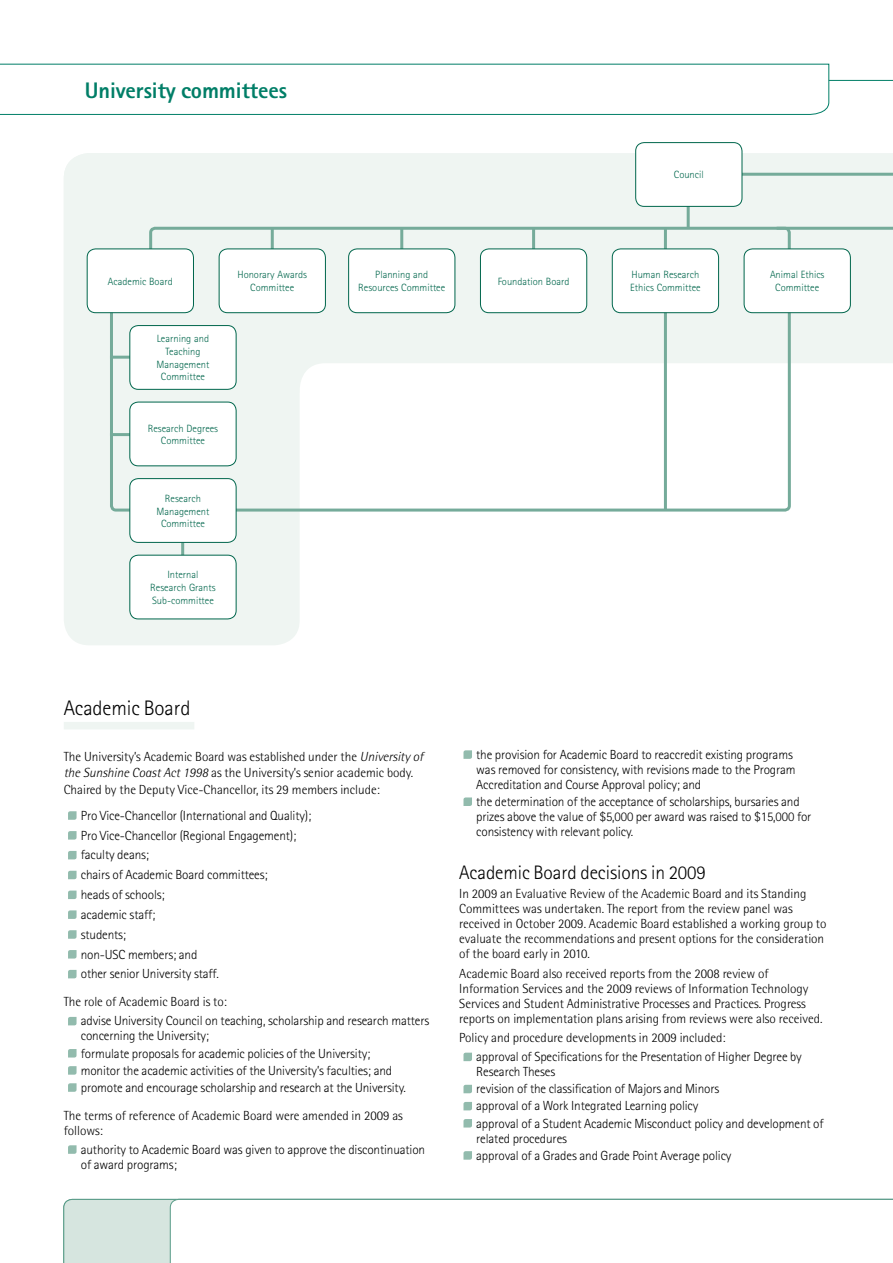
<style>
.page{position:relative;width:893px;height:1263px;background:#fff}
.page>*{position:absolute;margin:0;border:0;box-sizing:border-box;transform-origin:0 0}
.t1{font:800 22.5px "Rotis Sans Serif";letter-spacing:-.005em;color:#007e67}
.t2{font:300 21px "Rotis Sans Serif";letter-spacing:-.005em;color:#000}
.t3{font:300 19.5px "Rotis Sans Serif";letter-spacing:-.005em;color:#000}
.t4{font:300 13.2px/19.8px "Rotis Sans Serif";letter-spacing:-.01em;color:#000}
.t5{font:300 13.2px/15px "Rotis Semi Sans";color:#000}
.t6{font:300 10.5px/12.6px "Rotis Sans Serif";color:#00664c;text-align:center}
.s1{font-style:italic}
</style>
<div class="page">
<div style="left:64px;top:153px;width:236px;height:492px;background:#eff5f2;border-radius:26px"></div>
<div style="left:64px;top:153px;width:829px;height:210px;background:#eff5f2"></div>
<hr style="left:0;top:80px;width:893px;height:1px;background:#007e67">
<svg style="left:0;top:63px;width:830px;height:52px"></svg>
<div style="left:64px;top:722px;width:130px;height:7px;background:#eff5f2"></div>
<svg style="left:68px;top:811px;width:9px;height:9px"></svg>
<svg style="left:68px;top:831px;width:9px;height:8px"></svg>
<svg style="left:68px;top:851px;width:9px;height:8px"></svg>
<svg style="left:68px;top:871px;width:9px;height:8px"></svg>
<svg style="left:68px;top:890px;width:9px;height:9px"></svg>
<svg style="left:68px;top:910px;width:9px;height:9px"></svg>
<svg style="left:68px;top:930px;width:9px;height:9px"></svg>
<svg style="left:68px;top:950px;width:9px;height:8px"></svg>
<svg style="left:68px;top:970px;width:9px;height:8px"></svg>
<svg style="left:68px;top:1017px;width:9px;height:8px"></svg>
<svg style="left:68px;top:1049px;width:9px;height:8px"></svg>
<svg style="left:68px;top:1066px;width:9px;height:9px"></svg>
<svg style="left:68px;top:1083px;width:9px;height:9px"></svg>
<svg style="left:68px;top:1145px;width:9px;height:9px"></svg>
<svg style="left:463px;top:750px;width:9px;height:9px"></svg>
<svg style="left:463px;top:797px;width:9px;height:9px"></svg>
<svg style="left:463px;top:1053px;width:9px;height:8px"></svg>
<svg style="left:463px;top:1085px;width:9px;height:8px"></svg>
<svg style="left:463px;top:1102px;width:9px;height:8px"></svg>
<svg style="left:463px;top:1119px;width:9px;height:8px"></svg>
<svg style="left:463px;top:1151px;width:9px;height:9px"></svg>
<div style="left:64px;top:1199px;width:106px;height:64px;background:#d6e5df"></div>
<svg style="left:170px;top:1199px;width:723px;height:64px"></svg>
<hr style="left:719px;top:173px;width:174px;height:3px;background:#75ab9a">
<svg style="left:108px;top:63px;width:684px;height:450px"></svg>
<hr style="left:687px;top:200px;width:3px;height:28px;background:#75ab9a">
<hr style="left:181px;top:539px;width:3px;height:29px;background:#75ab9a">
<hr style="left:400px;top:228px;width:3px;height:30px;background:#75ab9a">
<hr style="left:532px;top:228px;width:3px;height:27px;background:#75ab9a">
<hr style="left:664px;top:228px;width:3px;height:282px;background:#75ab9a">
<hr style="left:110px;top:356px;width:22px;height:3px;background:#75ab9a">
<hr style="left:110px;top:433px;width:23px;height:3px;background:#75ab9a">
<hr style="left:271px;top:227px;width:3px;height:30px;background:#75ab9a">
<svg style="left:774px;top:225px;width:119px;height:35px"></svg>
<div style="left:636px;top:143px;width:106px;height:63px;background:#fff;border-radius:9px"></div>
<div style="left:635px;top:142px;width:107px;height:65px;border:1px solid #00664c;border-radius:9px"></div>
<div style="left:349px;top:249px;width:106px;height:64px;background:#fff;border-radius:9px"></div>
<div style="left:348px;top:249px;width:107px;height:64px;border:1px solid #00664c;border-radius:9px"></div>
<div style="left:480px;top:249px;width:107px;height:64px;background:#fff;border-radius:9px"></div>
<div style="left:480px;top:249px;width:107px;height:64px;border:1px solid #00664c;border-radius:9px"></div>
<div style="left:612px;top:249px;width:107px;height:64px;background:#fff;border-radius:9px"></div>
<div style="left:612px;top:249px;width:107px;height:64px;border:1px solid #00664c;border-radius:9px"></div>
<div style="left:744px;top:249px;width:106px;height:64px;background:#fff;border-radius:9px"></div>
<div style="left:744px;top:249px;width:107px;height:64px;border:1px solid #00664c;border-radius:9px"></div>
<div style="left:130px;top:326px;width:106px;height:63px;background:#fff;border-radius:9px"></div>
<div style="left:130px;top:325px;width:106px;height:64px;border:1px solid #00664c;border-radius:9px"></div>
<div style="left:130px;top:402px;width:106px;height:64px;background:#fff;border-radius:9px"></div>
<div style="left:130px;top:402px;width:106px;height:64px;border:1px solid #00664c;border-radius:9px"></div>
<div style="left:219px;top:249px;width:106px;height:64px;background:#fff;border-radius:9px"></div>
<div style="left:219px;top:249px;width:107px;height:64px;border:1px solid #00664c;border-radius:9px"></div>
<div style="left:130px;top:479px;width:106px;height:63px;background:#fff;border-radius:9px"></div>
<div style="left:130px;top:478px;width:106px;height:65px;border:1px solid #00664c;border-radius:9px"></div>
<div style="left:130px;top:555px;width:106px;height:64px;background:#fff;border-radius:9px"></div>
<div style="left:130px;top:555px;width:106px;height:64px;border:1px solid #00664c;border-radius:9px"></div>
<div style="left:87px;top:249px;width:106px;height:64px;background:#fff;border-radius:9px"></div>
<div style="left:87px;top:249px;width:107px;height:64px;border:1px solid #00664c;border-radius:9px"></div>
<h1 class="t1" style="left:85px;top:76px;width:204px">University committees</h1>
<p class="t6" style="left:108px;top:275px;width:66px">Academic Board</p>
<p class="t6" style="left:157px;top:333px;width:54px">Learning and<br>Teaching<br>Management<br>Committee</p>
<p class="t6" style="left:148px;top:422px;width:72px">Research Degrees<br>Committee</p>
<p class="t6" style="left:157px;top:492px;width:54px">Research<br>Management<br>Committee</p>
<p class="t6" style="left:150px;top:569px;width:67px">Internal<br>Research Grants<br>Sub-committee</p>
<p class="t6" style="left:237px;top:269px;width:71px">Honorary Awards<br>Committee</p>
<p class="t6" style="left:674px;top:169px;width:31px">Council</p>
<p class="t6" style="left:358px;top:269px;width:88px">Planning and<br>Resources Committee</p>
<p class="t6" style="left:498px;top:275px;width:73px">Foundation Board</p>
<p class="t6" style="left:630px;top:269px;width:72px;text-align:left">Human Research<br>Ethics Committee</p>
<p class="t6" style="left:770px;top:269px;width:56px">Animal Ethics<br>Committee</p>
<h2 class="t2" style="left:64px;top:696px;width:128px">Academic Board</h2>
<p class="t5" style="left:64px;top:748px;width:361px;line-height:16.2px">The University’s Academic Board was established under the <span class="s1">University of the Sunshine Coast Act 1998</span> as the University’s senior academic body.<br>Chaired by the Deputy Vice-Chancellor, its 29 members include:</p>
<p class="t4" style="left:81px;top:805px;width:232px">Pro Vice-Chancellor (International and Quality);<br>Pro Vice-Chancellor (Regional Engagement); faculty deans;<br>chairs of Academic Board committees;<br>heads of schools;<br>academic staff;<br>students;<br>non-USC members; and<br>other senior University staff.</p>
<p class="t5" style="left:64px;top:994px;width:165px">The role of Academic Board is to:</p>
<p class="t4" style="left:81px;top:1013px;width:350px;line-height:15px">advise University Council on teaching, scholarship and research matters concerning the University;</p>
<p class="t4" style="left:81px;top:1044px;width:327px;line-height:17.1px">formulate proposals for academic policies of the University; monitor the academic activities of the University’s faculties; and promote and encourage scholarship and research at the University.</p>
<p class="t5" style="left:64px;top:1107px;width:341px">The terms of reference of Academic Board were amended in 2009 as follows:</p>
<p class="t4" style="left:81px;top:1142px;width:346px;line-height:15px">authority to Academic Board was given to approve the discontinuation of award programs;</p>
<p class="t4" style="left:476px;top:747px;width:321px;line-height:15px">the provision for Academic Board to reaccredit existing programs was removed for consistency, with revisions made to the Program<br>Accreditation and Course Approval policy; and</p>
<p class="t4" style="left:476px;top:794px;width:337px;line-height:15px">the determination of the acceptance of scholarships, bursaries and prizes above the value of $5,000 per award was raised to $15,000 for consistency with relevant policy.</p>
<h3 class="t3" style="left:459px;top:861px;width:248px">Academic Board decisions in 2009</h3>
<p class="t5" style="left:459px;top:886px;width:369px">In 2009 an Evaluative Review of the Academic Board and its Standing Committees was undertaken. The report from the review panel was received in October 2009. Academic Board established a working group to evaluate the recommendations and present options for the consideration of the board early in 2010.</p>
<p class="t5" style="left:459px;top:966px;width:365px">Academic Board also received reports from the 2008 review of Information Services and the 2009 reviews of Information Technology Services and Student Administrative Processes and Practices. Progress reports on implementation plans arising from reviews were also received.</p>
<p class="t5" style="left:459px;top:1030px;width:268px">Policy and procedure developments in 2009 included:</p>
<p class="t4" style="left:476px;top:1049px;width:327px;line-height:15px">approval of Specifications for the Presentation of Higher Degree by<br>Research Theses</p>
<p class="t4" style="left:476px;top:1080px;width:349px;line-height:17.1px">revision of the classification of Majors and Minors<br>approval of a Work Integrated Learning policy<br>approval of a Student Academic Misconduct policy and development of</p>
<p class="t4" style="left:476px;top:1129px;width:257px;line-height:17.1px">related procedures<br>approval of a Grades and Grade Point Average policy</p>
</div>
